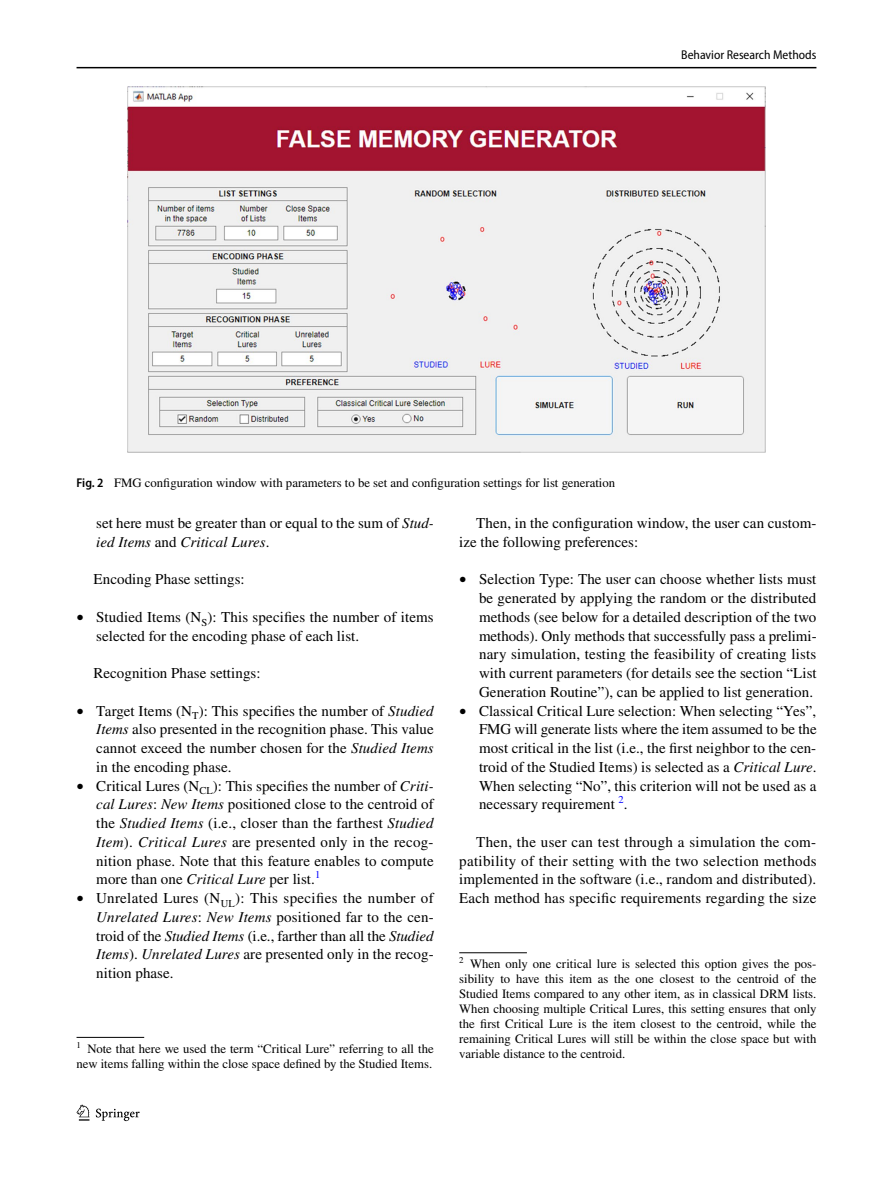
<style>
.page{position:relative;width:893px;height:1187px;background:#fff}
.page>*{position:absolute;margin:0;border:0;box-sizing:border-box;transform-origin:0 0}
.t1{font:15px/18.8px "STIX";letter-spacing:.005em;color:#000;text-align:justify}
.t2{font:12.75px/15px "STIX";color:#000}
.t3{font:semi-condensed 12.75px "Myriad Pro";color:#000}
.s1{font-family:"Myriad Pro";font-weight:600;font-stretch:semi-condensed}
.s2{font-style:italic}
.s3{font-size:14.1px}
</style>
<div class="page">
<hr style="left:77px;top:67px;width:739px;height:1px;background:#000">
<svg style="left:77px;top:1104px;width:12px;height:16px"></svg>
<svg style="left:96px;top:1108px;width:44px;height:12px"></svg>
<img style="left:127px;top:87px;width:638px;height:365px">
<hr style="left:77px;top:1037px;width:67px;height:1px;background:#000">
<hr style="left:459px;top:952px;width:68px;height:1px;background:#000">
<p class="t3" style="left:681px;top:48px;width:137px">Behavior Research Methods</p>
<p class="t2" style="left:77px;top:476px;width:540px"><span class="s1">Fig. 2</span> FMG configuration window with parameters to be set and configuration settings for list generation</p>
<p class="t1" style="left:96px;top:514px;width:339px">set here must be greater than or equal to the sum of <span class="s2">Stud&shy;ied Items</span> and <span class="s2">Critical Lures</span>.</p>
<p class="t1" style="left:94px;top:571px;width:153px">Encoding Phase settings:</p>
<p class="t1" style="left:96px;top:608px;width:339px;text-indent:-20px"><span class="s3">•</span> Studied Items (N<sub>S</sub>): This specifies the number of items selected for the encoding phase of each list.</p>
<p class="t1" style="left:94px;top:664px;width:169px">Recognition Phase settings:</p>
<p class="t1" style="left:96px;top:702px;width:339px;text-indent:-20px"><span class="s3">•</span> Target Items (N<sub>T</sub>): This specifies the number of <span class="s2">Studied Items</span> also presented in the recognition phase. This value cannot exceed the number chosen for the <span class="s2">Studied Items </span>in the encoding phase.</p>
<p class="t1" style="left:96px;top:777px;width:339px;text-indent:-20px"><span class="s3">•</span> Critical Lures (N<sub>CL</sub>): This specifies the number of <span class="s2">Criti&shy;cal Lures</span>: <span class="s2">New Items</span> positioned close to the centroid of the <span class="s2">Studied Items</span> (i.e., closer than the farthest <span class="s2">Studied Item</span>). <span class="s2">Critical Lures</span> are presented only in the recog&shy;nition phase. Note that this feature enables to compute more than one <span class="s2">Critical Lure</span> per list.<sup>1</sup></p>
<p class="t1" style="left:96px;top:889px;width:339px;text-indent:-20px"><span class="s3">•</span> Unrelated Lures (N<sub>UL</sub>): This specifies the number of <span class="s2">Unrelated Lures</span>: <span class="s2">New Items</span> positioned far to the cen&shy;troid of the <span class="s2">Studied Items</span> (i.e., farther than all the <span class="s2">Studied Items</span>). <span class="s2">Unrelated Lures</span> are presented only in the recog&shy;nition phase.</p>
<p class="t2" style="left:77px;top:1041px;width:359px"><sup>1</sup> Note that here we used the term “Critical Lure” referring to all the new items falling within the close space defined by the Studied Items.</p>
<p class="t1" style="left:459px;top:514px;width:359px;text-indent:17px">Then, in the configuration window, the user can custom&shy;ize the following preferences:</p>
<p class="t1" style="left:479px;top:571px;width:339px;text-indent:-20px"><span class="s3">•</span> Selection Type: The user can choose whether lists must be generated by applying the random or the distributed methods (see below for a detailed description of the two methods). Only methods that successfully pass a prelimi&shy;nary simulation, testing the feasibility of creating lists with current parameters (for details see the section “List Generation Routine”), can be applied to list generation.</p>
<p class="t1" style="left:479px;top:702px;width:339px;text-indent:-20px"><span class="s3">•</span> Classical Critical Lure selection: When selecting “Yes”, FMG will generate lists where the item assumed to be the most critical in the list (i.e., the first neighbor to the cen&shy;troid of the Studied Items) is selected as a <span class="s2">Critical Lure</span>.<br>When selecting “No”, this criterion will not be used as a necessary requirement <sup>2</sup>.</p>
<p class="t1" style="left:459px;top:833px;width:359px;text-indent:17px">Then, the user can test through a simulation the com&shy;patibility of their setting with the two selection methods implemented in the software (i.e., random and distributed).<br>Each method has specific requirements regarding the size</p>
<p class="t2" style="left:459px;top:956px;width:359px;text-align:justify"><sup>2</sup> When only one critical lure is selected this option gives the pos&shy;sibility to have this item as the one closest to the centroid of the Studied Items compared to any other item, as in classical DRM lists.<br>When choosing multiple Critical Lures, this setting ensures that only the first Critical Lure is the item closest to the centroid, while the remaining Critical Lures will still be within the close space but with variable distance to the centroid.</p>
</div>
